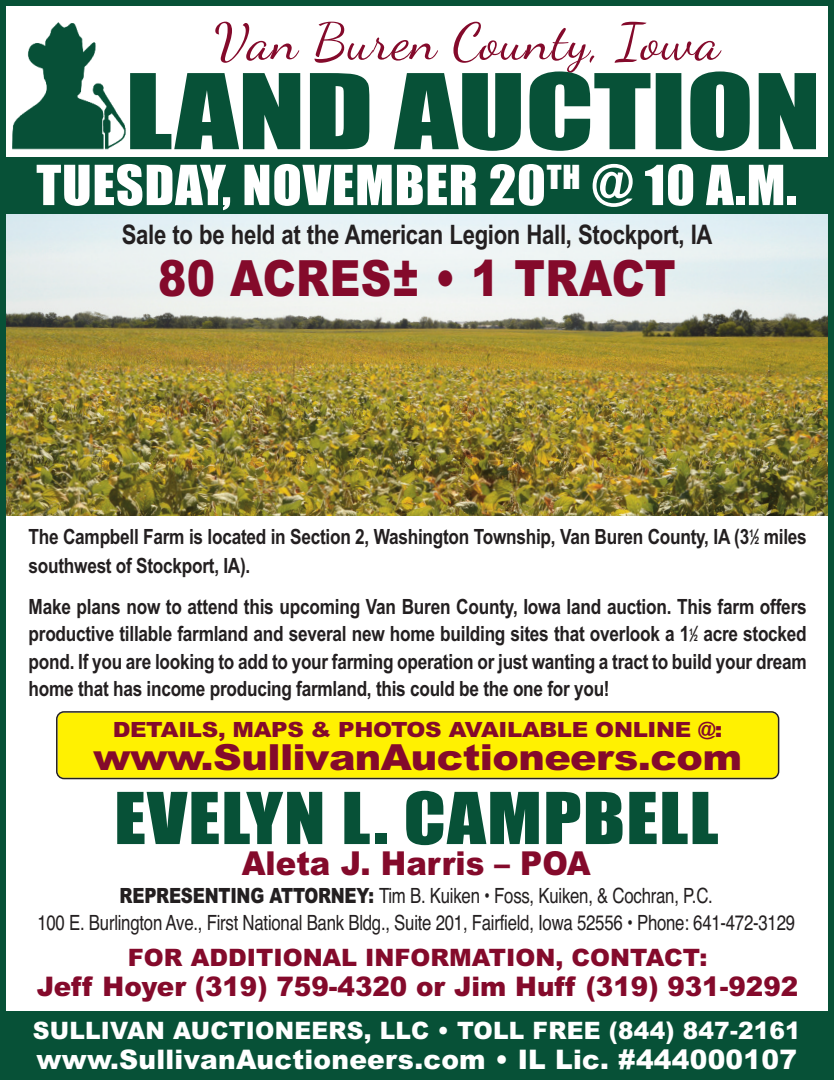
<style>
.page{position:relative;width:834px;height:1080px;background:#fff}
.page>*{position:absolute;margin:0;border:0;box-sizing:border-box;transform-origin:0 0}
.t1{font:66px "Impact";letter-spacing:.015em;color:#075137;scale:1.16 1}
.t2{font:51px "Impact";letter-spacing:.015em;color:#fff;scale:1.06 1}
.t3{font:51px "Dancing Script";letter-spacing:.015em;color:#840a2b;scale:1.07 1}
.t4{font:900 50.1px "Arial";letter-spacing:.01em;color:#840a2b;scale:.85 1}
.t5{font:900 36px "Arial";letter-spacing:-.015em;color:#840a2b;scale:1.1 1}
.t6{font:900 33px "Arial";color:#840a2b;scale:.93 1}
.t7{font:700 27px "Arial";letter-spacing:-.015em;color:#231f20;scale:.82 1}
.t8{font:900 27px "Arial";color:#840a2b}
.t9{font:900 27px "Arial";letter-spacing:.01em;color:#fff}
.t10{font:900 24px "Arial";letter-spacing:.01em;color:#fff}
.t11{font:900 24px "Arial";color:#840a2b}
.t12{font:700 21px/27.3px "Arial";letter-spacing:-.015em;color:#231f20;scale:.82 1}
.t13{font:21px/27px "Helvetica";letter-spacing:-.015em;color:#231f20;text-align:center;scale:.8 1}
.t14{font:900 21px "Arial";letter-spacing:-.015em;color:#840a2b;scale:1.09 1}
.t15{font:700 9px "Arial";color:#231f20;scale:.82 1}
.s1{font-size:10.5px}
.s2{font-family:"Arial";font-weight:900}
</style>
<div class="page">
<img style="left:7px;top:214px;width:820px;height:302px">
<div style="left:0;top:0;width:834px;height:1080px;border:6px solid #075137"></div>
<img style="left:12px;top:22px;width:114px;height:128px">
<div style="left:0;top:157px;width:832px;height:56px;background:#075137"></div>
<svg style="left:130px;top:71px;width:686px;height:80px;fill:#075137"></svg>
<div style="left:58px;top:713px;width:720px;height:65px;background:#fff101;border-radius:6px"></div>
<div style="left:56px;top:711px;width:723px;height:68px;border:3px solid #231f20;border-radius:8px"></div>
<div style="left:0;top:1012px;width:833px;height:68px;background:#075137"></div>
<h2 class="t3" style="left:214px;top:11px;width:474px">Van Buren County, Iowa</h2>
<h2 class="t2" style="left:36px;top:158px;width:718px">TUESDAY, NOVEMBER 20<sup>TH</sup> @ 10 A.M.</h2>
<p class="t7" style="left:122px;top:219px;width:722px">Sale to be held at the American Legion Hall, Stockport, IA</p>
<h3 class="t4" style="left:158px;top:250px;width:610px">80 ACRES± • 1 TRACT</h3>
<p class="t12" style="left:29px;top:523px;width:950px;line-height:28.5px">The Campbell Farm is located in Section 2, Washington Township, Van Buren County, IA (3<sup>1</sup>⁄<span class="s1">2</span> miles southwest of Stockport, IA).</p>
<p class="t12" style="left:29px;top:593px;width:950px">Make plans now to attend this upcoming Van Buren County, Iowa land auction. This farm offers productive tillable farmland and several new home building sites that overlook a 1 ⁄ acre stocked</p>
<p class="t15" style="left:689px;top:626px;width:7px">1</p>
<p class="t15" style="left:694px;top:633px;width:7px">2</p>
<p class="t12" style="left:29px;top:648px;width:950px">pond. If you are looking to add to your farming operation or just wanting a tract to build your dream home that has income producing farmland, this could be the one for you!</p>
<p class="t14" style="left:113px;top:717px;width:561px">DETAILS, MAPS &amp; PHOTOS AVAILABLE ONLINE @:</p>
<h3 class="t5" style="left:93px;top:737px;width:591px">www.SullivanAuctioneers.com</h3>
<h1 class="t1" style="left:114px;top:783px;width:522px">EVELYN L. CAMPBELL</h1>
<h3 class="t6" style="left:242px;top:844px;width:377px">Aleta J. Harris – POA</h3>
<p class="t13" style="left:37px;top:882px;width:948px"><span class="s2">REPRESENTING ATTORNEY:</span> Tim B. Kuiken • Foss, Kuiken, &amp; Cochran, P.C.<br>100 E. Burlington Ave., First National Bank Bldg., Suite 201, Fairfield, Iowa 52556 • Phone: 641-472-3129</p>
<p class="t11" style="left:128px;top:944px;width:581px">FOR ADDITIONAL INFORMATION, CONTACT:</p>
<p class="t8" style="left:37px;top:971px;width:763px">Jeff Hoyer (319) 759-4320 or Jim Huff (319) 931-9292</p>
<p class="t10" style="left:33px;top:1017px;width:769px">SULLIVAN AUCTIONEERS, LLC • TOLL FREE (844) 847-2161</p>
<p class="t9" style="left:37px;top:1044px;width:762px">www.SullivanAuctioneers.com • IL Lic. #444000107</p>
</div>
